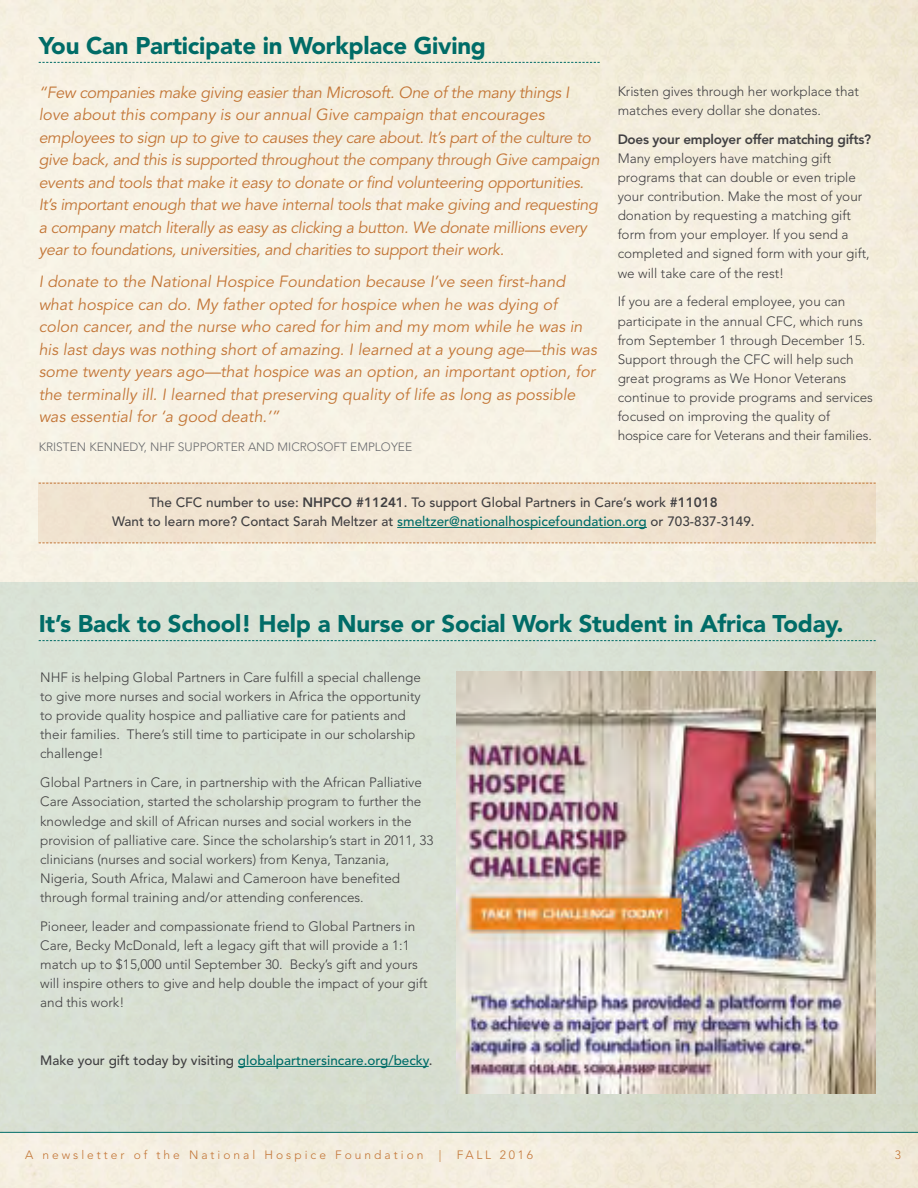
<style>
.page{position:relative;width:918px;height:1188px;background:#fff}
.page>*{position:absolute;margin:0;border:0;box-sizing:border-box;transform-origin:0 0}
.t1{font:900 24px "Avenir LT Std";letter-spacing:-.01em;color:#006c67}
.t2{font:italic 16.2px/22.5px "Avenir LT Std";letter-spacing:-.02em;color:#c37637}
.t3{font:italic 16.2px/22.5px "Avenir LT Std";color:#c37637}
.t4{font:300 13.5px/19.2px "Avenir LT Std";color:#414042}
.t5{font:500 13.5px/19.5px "Avenir LT Std";color:#414042;text-align:center}
.t6{font:500 13.5px "Avenir LT Std";color:#006c67}
.t7{font:800 13.5px "Avenir LT Std";letter-spacing:-.02em;color:#414042}
.t8{font:300 12px "Avenir LT Std";color:#696a6d}
.t9{font:300 12px "Avenir LT Std";letter-spacing:.25em;color:#c37637}
.t10{font:300 12px "Avenir LT Std";letter-spacing:.23em;color:#c37637}
.s1{font-weight:800}
.s2{color:#006c67}
.s3{color:#414042}
</style>
<div class="page">
<div style="left:39px;top:483px;width:837px;height:60px;background:#f0e2cf"></div>
<svg style="left:39px;top:483px;width:837px;height:1px"></svg>
<svg style="left:39px;top:543px;width:837px;height:1px"></svg>
<div style="left:0;top:582px;width:918px;height:550px;background:#d9e0d4"></div>
<hr style="left:0;top:1132px;width:918px;height:1px;background:#006c67">
<svg style="left:39px;top:62px;width:561px;height:1px"></svg>
<hr style="left:397px;top:527px;width:250px;height:1px;background:#006c67">
<svg style="left:39px;top:640px;width:837px;height:1px"></svg>
<hr style="left:238px;top:1066px;width:191px;height:1px;background:#006c67">
<img style="left:457px;top:672px;width:418px;height:421px">
<h1 class="t1" style="left:39px;top:31px;width:449px">You Can Participate in Workplace Giving</h1>
<p class="t2" style="left:39px;top:81px;width:563px">“Few companies make giving easier than Microsoft. One of the many things I love about this company is our annual Give campaign that encourages employees to sign up to give to causes they care about. It’s part of the culture to give back, and this is supported throughout the company through Give campaign events and tools that make it easy to donate or find volunteering opportunities.<br>It’s important enough that we have internal tools that make giving and requesting a company match literally as easy as clicking a button. We donate millions every year to foundations, universities, and charities to support their work.</p>
<p class="t3" style="left:39px;top:271px;width:560px">I donate to the National Hospice Foundation because I’ve seen first-hand what hospice can do. My father opted for hospice when he was dying of colon cancer, and the nurse who cared for him and my mom while he was in his last days was nothing short of amazing. I learned at a young age—this was some twenty years ago—that hospice was an option, an important option, for the terminally ill. I learned that preserving quality of life as long as possible was essential for ‘a good death.’”</p>
<p class="t8" style="left:39px;top:440px;width:375px">KRISTEN KENNEDY, NHF SUPPORTER AND MICROSOFT EMPLOYEE</p>
<p class="t4" style="left:618px;top:81px;width:243px">Kristen gives through her workplace that matches every dollar she donates.</p>
<p class="t7" style="left:618px;top:131px;width:255px">Does your employer offer matching gifts?</p>
<p class="t4" style="left:618px;top:149px;width:254px">Many employers have matching gift programs that can double or even triple your contribution. Make the most of your donation by requesting a matching gift form from your employer. If you send a completed and signed form with your gift, we will take care of the rest!</p>
<p class="t4" style="left:618px;top:292px;width:257px">If you are a federal employee, you can participate in the annual CFC, which runs from September 1 through December 15.<br>Support through the CFC will help such great programs as We Honor Veterans continue to provide programs and services focused on improving the quality of hospice care for Veterans and their families.</p>
<p class="t5" style="left:112px;top:493px;width:644px">The CFC number to use: <span class="s1">NHPCO #11241</span>. To support Global Partners in Care’s work <span class="s1">#11018<br></span>Want to learn more? Contact Sarah Meltzer at <span class="s2">smeltzer@nationalhospicefoundation.org</span> or 703-837-3149.</p>
<h1 class="t1" style="left:39px;top:609px;width:806px">It’s Back to School! Help a Nurse or Social Work Student in Africa Today.</h1>
<p class="t4" style="left:40px;top:668px;width:382px">NHF is helping Global Partners in Care fulfill a special challenge to give more nurses and social workers in Africa the opportunity to provide quality hospice and palliative care for patients and their families. There’s still time to participate in our scholarship challenge!</p>
<p class="t4" style="left:40px;top:773px;width:395px">Global Partners in Care, in partnership with the African Palliative Care Association, started the scholarship program to further the knowledge and skill of African nurses and social workers in the provision of palliative care. Since the scholarship’s start in 2011, 33 clinicians (nurses and social workers) from Kenya, Tanzania, Nigeria, South Africa, Malawi and Cameroon have benefited through formal training and/or attending conferences.</p>
<p class="t4" style="left:40px;top:917px;width:389px">Pioneer, leader and compassionate friend to Global Partners in Care, Becky McDonald, left a legacy gift that will provide a 1:1 match up to $15,000 until September 30. Becky’s gift and yours will inspire others to give and help double the impact of your gift and this work!</p>
<p class="t6" style="left:40px;top:1053px;width:394px"><span class="s3">Make your gift today by visiting</span> globalpartnersincare.org/becky<span class="s3">.</span></p>
<p class="t9" style="left:25px;top:1148px;width:400px">A newsletter of the National Hospice Foundation</p>
<p class="t9" style="left:439px;top:1148px;width:4px">|</p>
<p class="t10" style="left:457px;top:1148px;width:78px">FALL 2016</p>
<p class="t9" style="left:895px;top:1148px;width:8px">3</p>
</div>
